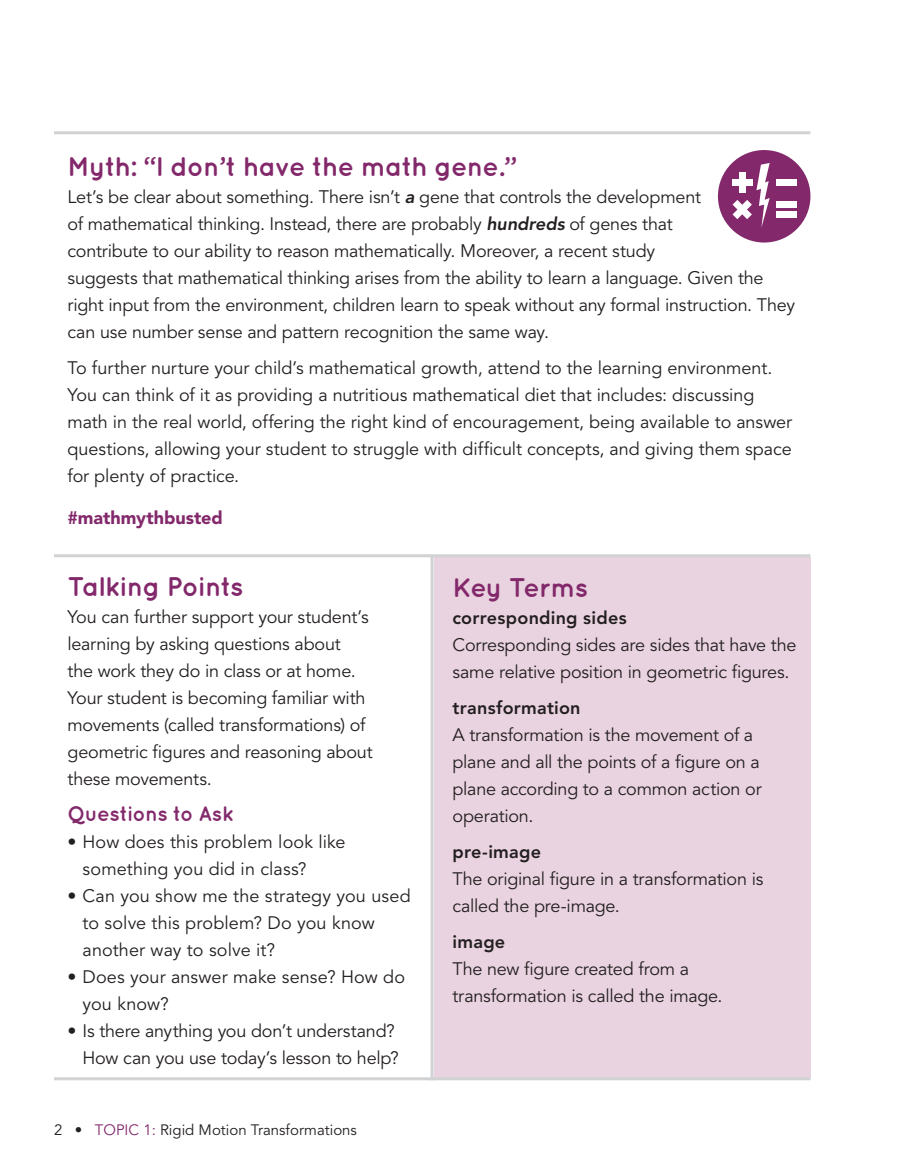
<style>
.page{position:relative;width:905px;height:1175px;background:#fff}
.page>*{position:absolute;margin:0;border:0;box-sizing:border-box;transform-origin:0 0}
.t1{font:700 27px "Quicksand";letter-spacing:-.03em;color:#83296b}
.t2{font:700 21px "Quicksand";letter-spacing:-.025em;color:#83296b}
.t3{font:18px/27px "Avenir LT Std";letter-spacing:-.01em;color:#231f20}
.t4{font:800 18px "Avenir LT Std";letter-spacing:.015em;color:#231f20}
.t5{font:900 18px "Avenir LT Std";letter-spacing:-.005em;color:#83296b}
.t6{font:15px "Avenir LT Std";color:#231f20}
.s1{font-weight:800;font-style:italic}
.s2{color:#83296b}
</style>
<div class="page">
<hr style="left:54px;top:131px;width:756px;height:3px;background:#d1d2d4">
<div style="left:433px;top:557px;width:377px;height:520px;background:#e9d3e0"></div>
<hr style="left:430px;top:556px;width:3px;height:524px;background:#d1d2d4">
<hr style="left:54px;top:554px;width:756px;height:3px;background:#d1d2d4">
<div style="left:718px;top:150px;width:92px;height:92px;background:#83296b;border-radius:50%"></div>
<div style="left:775px;top:179px;width:21px;height:7px;background:#fff"></div>
<div style="left:775px;top:201px;width:21px;height:7px;background:#fff"></div>
<div style="left:775px;top:211px;width:21px;height:7px;background:#fff"></div>
<svg style="left:732px;top:163px;width:37px;height:64px"></svg>
<hr style="left:54px;top:1077px;width:756px;height:3px;background:#d1d2d4">
<h1 class="t1" style="left:68px;top:150px;width:448px">Myth: “I don’t have the math gene.”</h1>
<p class="t3" style="left:67px;top:183px;width:729px">Let’s be clear about something. There isn’t <span class="s1">a</span> gene that controls the development<br>of mathematical thinking. Instead, there are probably <span class="s1">hundreds</span> of genes that<br>contribute to our ability to reason mathematically. Moreover, a recent study<br>suggests that mathematical thinking arises from the ability to learn a language. Given the right input from the environment, children learn to speak without any formal instruction. They can use number sense and pattern recognition the same way.</p>
<p class="t3" style="left:67px;top:354px;width:726px">To further nurture your child’s mathematical growth, attend to the learning environment.<br>You can think of it as providing a nutritious mathematical diet that includes: discussing math in the real world, offering the right kind of encouragement, being available to answer questions, allowing your student to struggle with difficult concepts, and giving them space for plenty of practice.</p>
<p class="t5" style="left:67px;top:506px;width:157px">#mathmythbusted</p>
<h1 class="t1" style="left:68px;top:570px;width:177px">Talking Points</h1>
<p class="t3" style="left:68px;top:603px;width:306px">You can further support your student’s learning by asking questions about<br>the work they do in class or at home.<br>Your student is becoming familiar with movements (called transformations) of geometric figures and reasoning about these movements.</p>
<p class="t2" style="left:68px;top:800px;width:168px">Questions to Ask</p>
<p class="t3" style="left:82px;top:828px;width:264px;text-indent:-15px">• How does this problem look like something you did in class?</p>
<p class="t3" style="left:82px;top:882px;width:329px;text-indent:-15px">• Can you show me the strategy you used to solve this problem? Do you know another way to solve it?</p>
<p class="t3" style="left:82px;top:963px;width:324px;text-indent:-15px">• Does your answer make sense? How do you know?</p>
<p class="t3" style="left:68px;top:1017px;width:333px;text-align:right">• Is there anything you don’t understand?<br>How can you use today’s lesson to help?</p>
<p class="t6" style="left:54px;top:1120px;width:304px">2 • <span class="s2">TOPIC 1:</span> Rigid Motion Transformations</p>
<h1 class="t1" style="left:452px;top:571px;width:137px">Key Terms</h1>
<p class="t4" style="left:452px;top:607px;width:176px">corresponding sides</p>
<p class="t3" style="left:452px;top:632px;width:345px">Corresponding sides are sides that have the same relative position in geometric figures.</p>
<p class="t4" style="left:452px;top:697px;width:130px">transformation</p>
<p class="t3" style="left:452px;top:722px;width:311px">A transformation is the movement of a plane and all the points of a figure on a plane according to a common action or operation.</p>
<p class="t4" style="left:452px;top:841px;width:90px">pre-image</p>
<p class="t3" style="left:452px;top:866px;width:312px">The original figure in a transformation is called the pre-image.</p>
<p class="t4" style="left:452px;top:931px;width:54px">image</p>
<p class="t3" style="left:452px;top:956px;width:272px">The new figure created from a transformation is called the image.</p>
</div>
